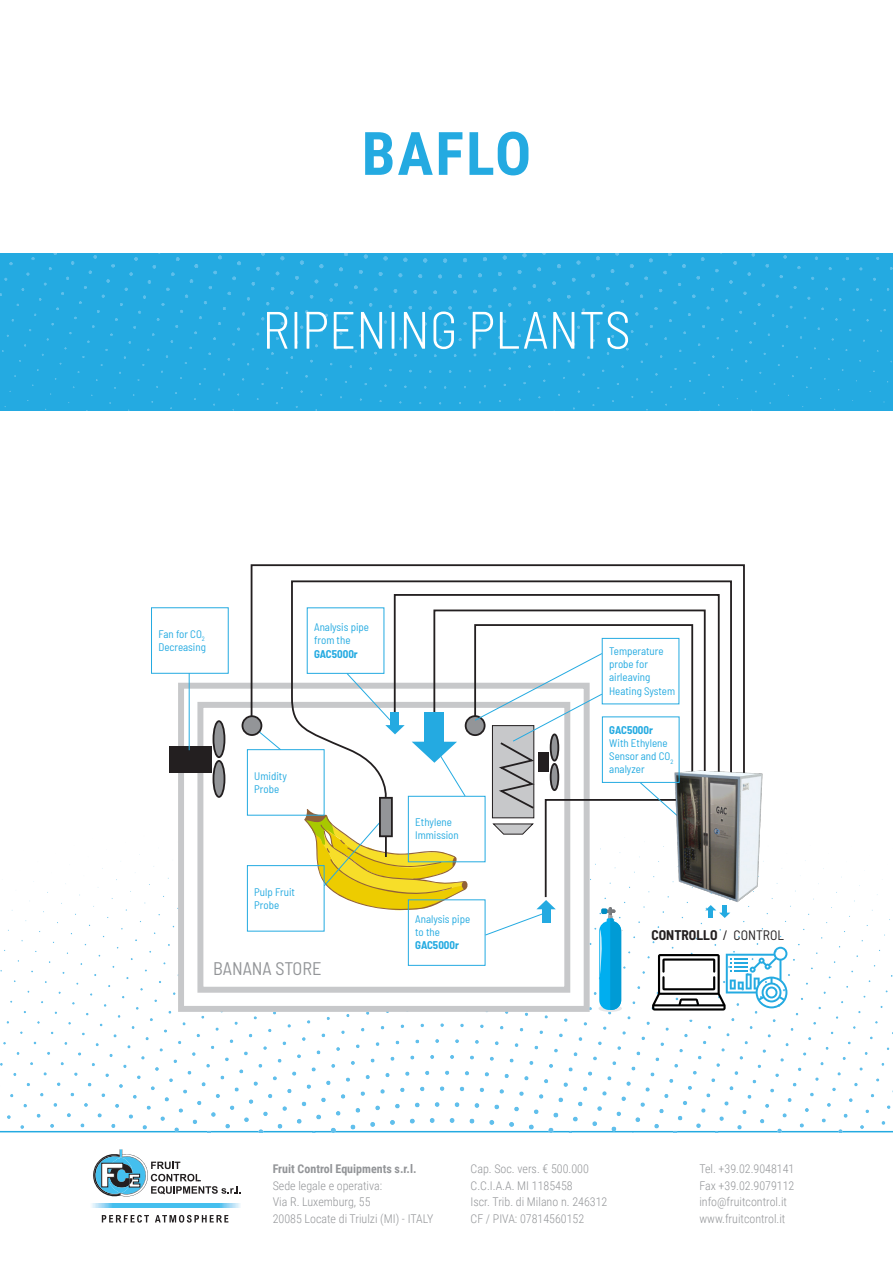
<style>
.page{position:relative;width:893px;height:1263px;background:#fff}
.page>*{position:absolute;margin:0;border:0;box-sizing:border-box;transform-origin:0 0}
.t1{font:700 60px "Roboto Condensed";letter-spacing:.035em;color:#24aae1}
.t2{font:300 semi-condensed 52.5px "Barlow";color:#fff}
.t3{font:semi-condensed 18.3px "Barlow";color:#939598}
.t4{font:700 semi-condensed 13.65px "Barlow";color:#231f20}
.t5{font:300 12px/16.5px "Roboto Condensed";color:#939598}
.t6{font:700 12px "Roboto Condensed";color:#939598}
.t7{font:semi-condensed 10.95px/13.2px "Barlow";color:#24aae1}
.s1{font-weight:700}
.s2{font-weight:400}
</style>
<div class="page">
<svg style="left:92px;top:1203px;width:148px;height:4px"></svg>
<svg style="left:93px;top:1149px;width:148px;height:47px"></svg>
<svg style="left:102px;top:1215px;width:47px;height:7px"></svg>
<svg style="left:155px;top:1215px;width:73px;height:7px"></svg>
<div style="left:0;top:253px;width:893px;height:157px;background:#24aae1"></div>
<img style="left:0;top:854px;width:893px;height:278px">
<div style="left:183px;top:682px;width:404px;height:326px;background:#fff"></div>
<div style="left:178px;top:683px;width:412px;height:329px;border:6px solid #c7c8ca"></div>
<div style="left:197px;top:702px;width:373px;height:291px;border:6px solid #c7c8ca"></div>
<svg style="left:250px;top:564px;width:495px;height:160px"></svg>
<svg style="left:255px;top:724px;width:26px;height:25px"></svg>
<div style="left:151px;top:607px;width:78px;height:67px;border:1px solid #24aae1"></div>
<div style="left:242px;top:716px;width:19px;height:19px;background:#939598;border-radius:50%"></div>
<div style="left:242px;top:715px;width:20px;height:21px;border:2px solid #231f20;border-radius:50%"></div>
<div style="left:213px;top:721px;width:11px;height:36px;background:#939598;border-radius:50%"></div>
<div style="left:213px;top:720px;width:12px;height:38px;border:2px solid #231f20;border-radius:50%"></div>
<div style="left:213px;top:761px;width:11px;height:36px;background:#939598;border-radius:50%"></div>
<div style="left:213px;top:760px;width:12px;height:38px;border:2px solid #231f20;border-radius:50%"></div>
<div style="left:169px;top:746px;width:42px;height:26px;background:#231f20"></div>
<svg style="left:290px;top:579px;width:443px;height:150px"></svg>
<div style="left:247px;top:749px;width:78px;height:67px;border:1px solid #24aae1"></div>
<div style="left:247px;top:865px;width:78px;height:66px;border:1px solid #24aae1"></div>
<hr style="left:189px;top:673px;width:1px;height:77px;background:#24aae1">
<svg style="left:304px;top:623px;width:483px;height:397px"></svg>
<p class="t1" style="left:362px;top:111px;width:171px">BAFLO</p>
<p class="t2" style="left:262px;top:292px;width:370px">RIPENING PLANTS</p>
<p class="t7" style="left:158px;top:626px;width:49px">Fan for CO<sub>2<br></sub>Decreasing</p>
<p class="t7" style="left:314px;top:620px;width:56px">Analysis pipe from the<br><span class="s1">GAC5000r</span></p>
<p class="t7" style="left:254px;top:768px;width:34px">Umidity<br>Probe</p>
<p class="t7" style="left:254px;top:884px;width:42px">Pulp Fruit<br>Probe</p>
<p class="t3" style="left:213px;top:955px;width:110px">BANANA STORE</p>
<p class="t7" style="left:415px;top:815px;width:45px">Ethylene<br>Immission</p>
<p class="t7" style="left:415px;top:912px;width:56px">Analysis pipe to the<br><span class="s1">GAC5000r</span></p>
<p class="t7" style="left:609px;top:644px;width:68px">Temperature probe for airleaving<br>Heating System</p>
<p class="t7" style="left:609px;top:722px;width:66px"><span class="s1">GAC5000r<br></span>With Ethylene<br>Sensor and CO<sub>2 </sub>analyzer</p>
<p class="t4" style="left:651px;top:925px;width:134px">CONTROLLO <span class="s2">/ CONTROL</span></p>
<p class="t6" style="left:273px;top:1160px;width:145px">Fruit Control Equipments s.r.l.</p>
<p class="t5" style="left:273px;top:1176px;width:162px">Sede legale e operativa:<br>Via R. Luxemburg, 55<br>20085 Locate di Triulzi (MI) - ITALY</p>
<p class="t5" style="left:471px;top:1160px;width:138px">Cap. Soc. vers. € 500.000<br>C.C.I.A.A. MI 1185458<br>Iscr. Trib. di Milano n. 246312<br>CF / PIVA: 07814560152</p>
<p class="t5" style="left:699px;top:1160px;width:97px">Tel. +39.02.9048141<br>Fax +39.02.9079112 info@fruitcontrol.it www.fruitcontrol.it</p>
</div>
